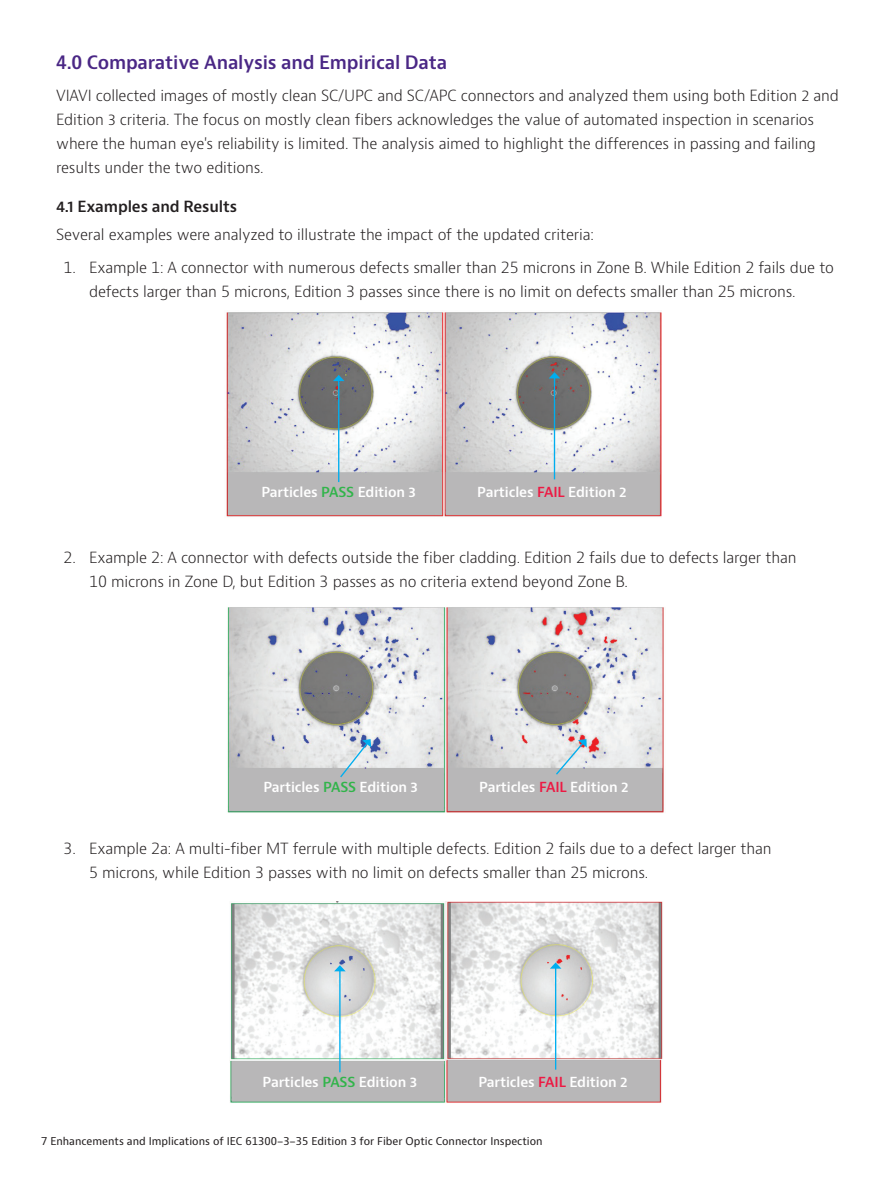
<style>
.page{position:relative;width:893px;height:1191px;background:#fff}
.page>*{position:absolute;margin:0;border:0;box-sizing:border-box;transform-origin:0 0}
.H2_Heading_Purple_12_16{font:600 18px "Bernino Sans";letter-spacing:-.01em;color:#4a2785}
.P_10_16{font:300 15px/24px "Bernino Sans";letter-spacing:-.01em;color:#231f20}
.H3_Heading_Level_3{font:600 15px "Bernino Sans";letter-spacing:-.01em;color:#231f20}
.P_10_16-2{font:600 13.5px "Bernino Sans";letter-spacing:-.01em;color:#fff}
.t1{font:10.5px "Bernino Sans";color:#231f20}
.s1{color:#31b44a}
.s2{color:#ed1943}
</style>
<div class="page">
<img style="left:226px;top:312px;width:435px;height:205px">
<img style="left:227px;top:607px;width:437px;height:206px">
<hr style="left:338px;top:380px;width:1px;height:102px;background:#00aeef">
<svg style="left:333px;top:375px;width:11px;height:6px"></svg>
<hr style="left:554px;top:378px;width:1px;height:101px;background:#00aeef">
<svg style="left:549px;top:372px;width:11px;height:6px"></svg>
<svg style="left:339px;top:739px;width:32px;height:40px"></svg>
<svg style="left:555px;top:739px;width:32px;height:37px"></svg>
<img style="left:230px;top:901px;width:433px;height:202px">
<hr style="left:339px;top:970px;width:2px;height:102px;background:#00aeef">
<svg style="left:334px;top:965px;width:12px;height:6px"></svg>
<hr style="left:555px;top:968px;width:1px;height:101px;background:#00aeef">
<svg style="left:550px;top:962px;width:11px;height:6px"></svg>
<p class="H2_Heading_Purple_12_16" style="left:56px;top:50px;width:393px">4.0 Comparative Analysis and Empirical Data</p>
<p class="P_10_16" style="left:56px;top:84px;width:784px">VIAVI collected images of mostly clean SC/UPC and SC/APC connectors and analyzed them using both Edition 2 and Edition 3 criteria. The focus on mostly clean fibers acknowledges the value of automated inspection in scenarios where the human eye's reliability is limited. The analysis aimed to highlight the differences in passing and failing results under the two editions.</p>
<p class="H3_Heading_Level_3" style="left:56px;top:197px;width:182px">4.1 Examples and Results</p>
<p class="P_10_16" style="left:56px;top:223px;width:539px">Several examples were analyzed to illustrate the impact of the updated criteria:</p>
<p class="P_10_16" style="left:89px;top:255px;width:746px;text-indent:-26px">1. Example 1: A connector with numerous defects smaller than 25 microns in Zone B. While Edition 2 fails due to defects larger than 5 microns, Edition 3 passes since there is no limit on defects smaller than 25 microns.</p>
<p class="P_10_16-2" style="left:261px;top:483px;width:156px">Particles <span class="s1">PASS</span> Edition 3</p>
<p class="P_10_16-2" style="left:477px;top:483px;width:151px">Particles <span class="s2">FAIL</span> Edition 2</p>
<p class="P_10_16" style="left:89px;top:546px;width:709px;text-indent:-26px">2. Example 2: A connector with defects outside the fiber cladding. Edition 2 fails due to defects larger than<br>10 microns in Zone D, but Edition 3 passes as no criteria extend beyond Zone B.</p>
<p class="P_10_16-2" style="left:263px;top:778px;width:156px">Particles <span class="s1">PASS</span> Edition 3</p>
<p class="P_10_16-2" style="left:479px;top:778px;width:151px">Particles <span class="s2">FAIL</span> Edition 2</p>
<p class="P_10_16" style="left:89px;top:836px;width:684px;text-indent:-26px">3. Example 2a: A multi-fiber MT ferrule with multiple defects. Edition 2 fails due to a defect larger than<br>5 microns, while Edition 3 passes with no limit on defects smaller than 25 microns.</p>
<p class="P_10_16-2" style="left:263px;top:1073px;width:156px">Particles <span class="s1">PASS</span> Edition 3</p>
<p class="P_10_16-2" style="left:478px;top:1073px;width:151px">Particles <span class="s2">FAIL</span> Edition 2</p>
<p class="t1" style="left:41px;top:1134px;width:503px">7 Enhancements and Implications of IEC 61300-3-35 Edition 3 for Fiber Optic Connector Inspection</p>
</div>
